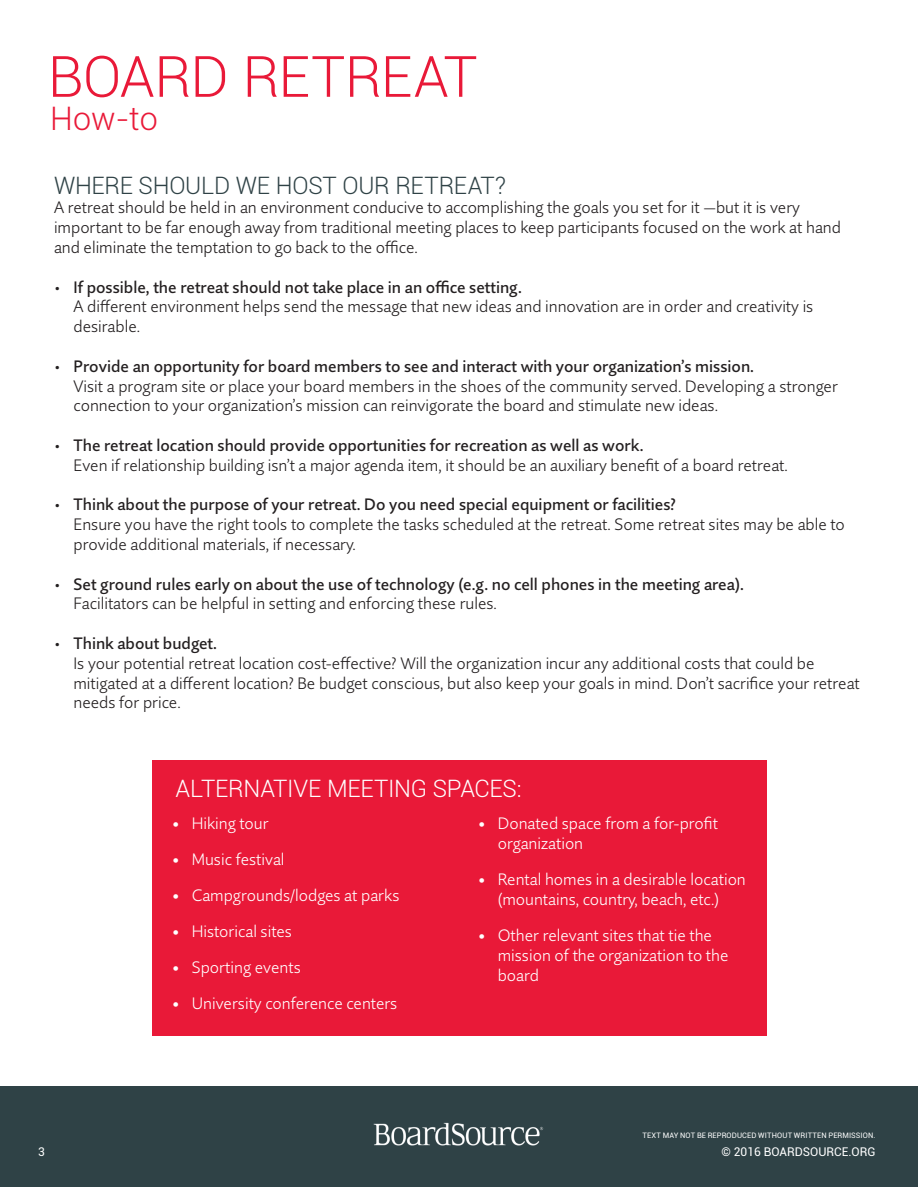
<style>
.page{position:relative;width:918px;height:1188px;background:#fff}
.page>*{position:absolute;margin:0;border:0;box-sizing:border-box;transform-origin:0 0}
.t1{font:300 57px "Roboto";letter-spacing:-.015em;color:#e91938}
.t2{font:300 32.4px "Roboto";color:#e91938}
.t3{font:300 24px "Roboto";letter-spacing:-.01em;color:#2f4246}
.t4{font:300 24px "Roboto";letter-spacing:-.015em;color:#fff}
.t5{font:300 16.5px/19.8px "Quire Sans Pro";color:#231f20}
.t6{font:500 16.5px "Quire Sans Pro";color:#231f20}
.t7{font:300 16.5px/19.8px "Quire Sans Pro";color:#fff}
.t8{font:12px "Roboto";color:#fff}
.t9{font:7.5px "Roboto";letter-spacing:.015em;color:#fff}
.s1{font-weight:800}
</style>
<div class="page">
<div style="left:0;top:1087px;width:918px;height:100px;background:#2f4246"></div>
<img style="left:374px;top:1122px;width:170px;height:24px">
<div style="left:152px;top:760px;width:614px;height:276px;background:#e91938"></div>
<h1 class="t1" style="left:48px;top:37px;width:431px">BOARD RETREAT</h1>
<h2 class="t2" style="left:50px;top:96px;width:109px">How-to</h2>
<p class="t3" style="left:54px;top:168px;width:453px">WHERE SHOULD WE HOST OUR RETREAT?</p>
<p class="t5" style="left:54px;top:197px;width:789px">A retreat should be held in an environment conducive to accomplishing the goals you set for it —but it is very important to be far enough away from traditional meeting places to keep participants focused on the work at hand and eliminate the temptation to go back to the office.</p>
<p class="t6" style="left:54px;top:276px;width:469px">• If possible, the retreat should not take place in an office setting.</p>
<p class="t5" style="left:74px;top:296px;width:741px">A different environment helps send the message that new ideas and innovation are in order and creativity is desirable.</p>
<p class="t6" style="left:54px;top:356px;width:702px">• Provide an opportunity for board members to see and interact with your organization’s mission.</p>
<p class="t5" style="left:74px;top:376px;width:766px">Visit a program site or place your board members in the shoes of the community served. Developing a stronger connection to your organization’s mission can reinvigorate the board and stimulate new ideas.</p>
<p class="t6" style="left:54px;top:435px;width:591px">• The retreat location should provide opportunities for recreation as well as work.</p>
<p class="t5" style="left:74px;top:455px;width:716px">Even if relationship building isn’t a major agenda item, it should be an auxiliary benefit of a board retreat.</p>
<p class="t6" style="left:54px;top:494px;width:624px">• Think about the purpose of your retreat. Do you need special equipment or facilities?</p>
<p class="t5" style="left:74px;top:514px;width:773px">Ensure you have the right tools to complete the tasks scheduled at the retreat. Some retreat sites may be able to provide additional materials, if necessary.</p>
<p class="t6" style="left:54px;top:573px;width:691px">• Set ground rules early on about the use of technology (e.g. no cell phones in the meeting area).</p>
<p class="t5" style="left:74px;top:593px;width:425px">Facilitators can be helpful in setting and enforcing these rules.</p>
<p class="t6" style="left:54px;top:633px;width:165px">• Think about budget.</p>
<p class="t5" style="left:74px;top:653px;width:788px">Is your potential retreat location cost-effective? Will the organization incur any additional costs that could be mitigated at a different location? Be budget conscious, but also keep your goals in mind. Don’t sacrifice your retreat needs for price.</p>
<p class="t4" style="left:176px;top:771px;width:348px">ALTERNATIVE MEETING SPACES:</p>
<p class="t7" style="left:172px;top:814px;width:98px"><span class="s1">•</span> Hiking tour</p>
<p class="t7" style="left:172px;top:850px;width:114px"><span class="s1">•</span> Music festival</p>
<p class="t7" style="left:172px;top:886px;width:229px"><span class="s1">•</span> Campgrounds/lodges at parks</p>
<p class="t7" style="left:172px;top:922px;width:121px"><span class="s1">•</span> Historical sites</p>
<p class="t7" style="left:172px;top:958px;width:130px"><span class="s1">•</span> Sporting events</p>
<p class="t7" style="left:172px;top:994px;width:227px"><span class="s1">•</span> University conference centers</p>
<p class="t7" style="left:498px;top:814px;width:222px;text-indent:-20px"><span class="s1">•</span> Donated space from a for-profit organization</p>
<p class="t7" style="left:478px;top:869px;width:269px;text-align:center"><span class="s1">•</span> Rental homes in a desirable location (mountains, country, beach, etc.)</p>
<p class="t7" style="left:498px;top:925px;width:232px;text-indent:-20px"><span class="s1">•</span> Other relevant sites that tie the mission of the organization to the board</p>
<p class="t8" style="left:38px;top:1144px;width:8px">3</p>
<p class="t9" style="left:642px;top:1130px;width:235px">TEXT MAY NOT BE REPRODUCED WITHOUT WRITTEN PERMISSION.</p>
<p class="t8" style="left:721px;top:1143px;width:156px">© 2016 BOARDSOURCE.ORG</p>
</div>
